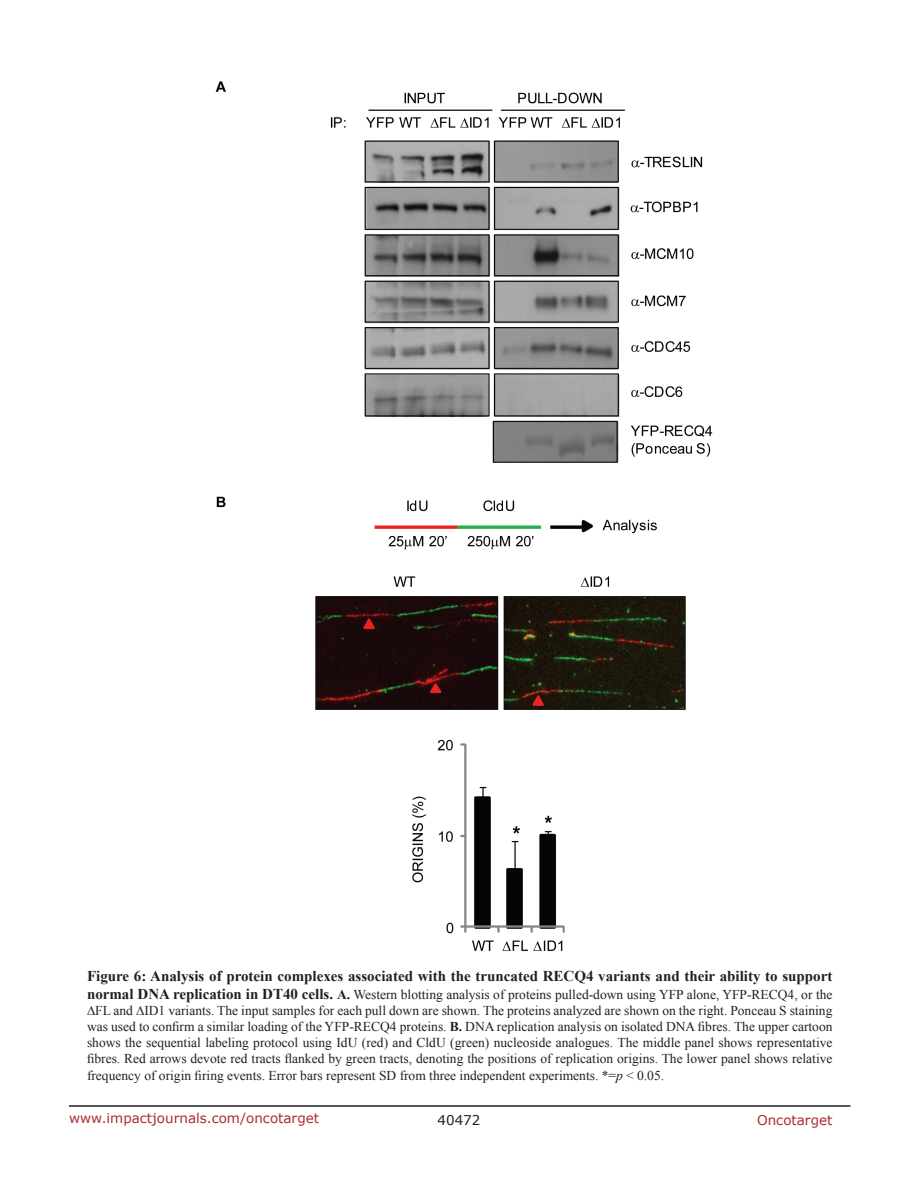
<style>
.page{position:relative;width:918px;height:1188px;background:#fff}
.page>*{position:absolute;margin:0;border:0;box-sizing:border-box;transform-origin:0 0}
.FigureText{font:700 15px "Times New Roman";color:#221f22}
.FigureText-2{font:13.5px/16.2px "Times New Roman";color:#221f22;text-align:justify}
.t1{font:13.5px "Verdana";color:#ac2b31}
.t2{font:13.5px "Verdana";color:#221f22}
.s1{font-weight:700;font-size:15px}
.s2{font-weight:700}
.s3{font-style:italic}
</style>
<div class="page">
<hr style="left:69px;top:1105px;width:781px;height:2px;background:#231f20">
<img style="left:215px;top:81px;width:497px;height:870px">
<p class="FigureText" style="left:87px;top:965px;width:747px">Figure 6: Analysis of protein complexes associated with the truncated RECQ4 variants and their ability to support</p>
<p class="FigureText-2" style="left:87px;top:986px;width:747px"><span class="s1">normal DNA replication in DT40 cells.</span> <span class="s2">A.</span> Western blotting analysis of proteins pulled-down using YFP alone, YFP-RECQ4, or the ∆FL and ∆ID1 variants. The input samples for each pull down are shown. The proteins analyzed are shown on the right. Ponceau S staining was used to confirm a similar loading of the YFP-RECQ4 proteins. <span class="s2">B.</span> DNA replication analysis on isolated DNA fibres. The upper cartoon shows the sequential labeling protocol using IdU (red) and CldU (green) nucleoside analogues. The middle panel shows representative fibres. Red arrows devote red tracts flanked by green tracts, denoting the positions of replication origins. The lower panel shows relative frequency of origin firing events. Error bars represent SD from three independent experiments. *=<span class="s3">p</span> &lt; 0.05.</p>
<p class="t1" style="left:69px;top:1109px;width:252px">www.impactjournals.com/oncotarget</p>
<p class="t2" style="left:438px;top:1111px;width:44px">40472</p>
<p class="t1" style="left:757px;top:1111px;width:77px">Oncotarget</p>
</div>
